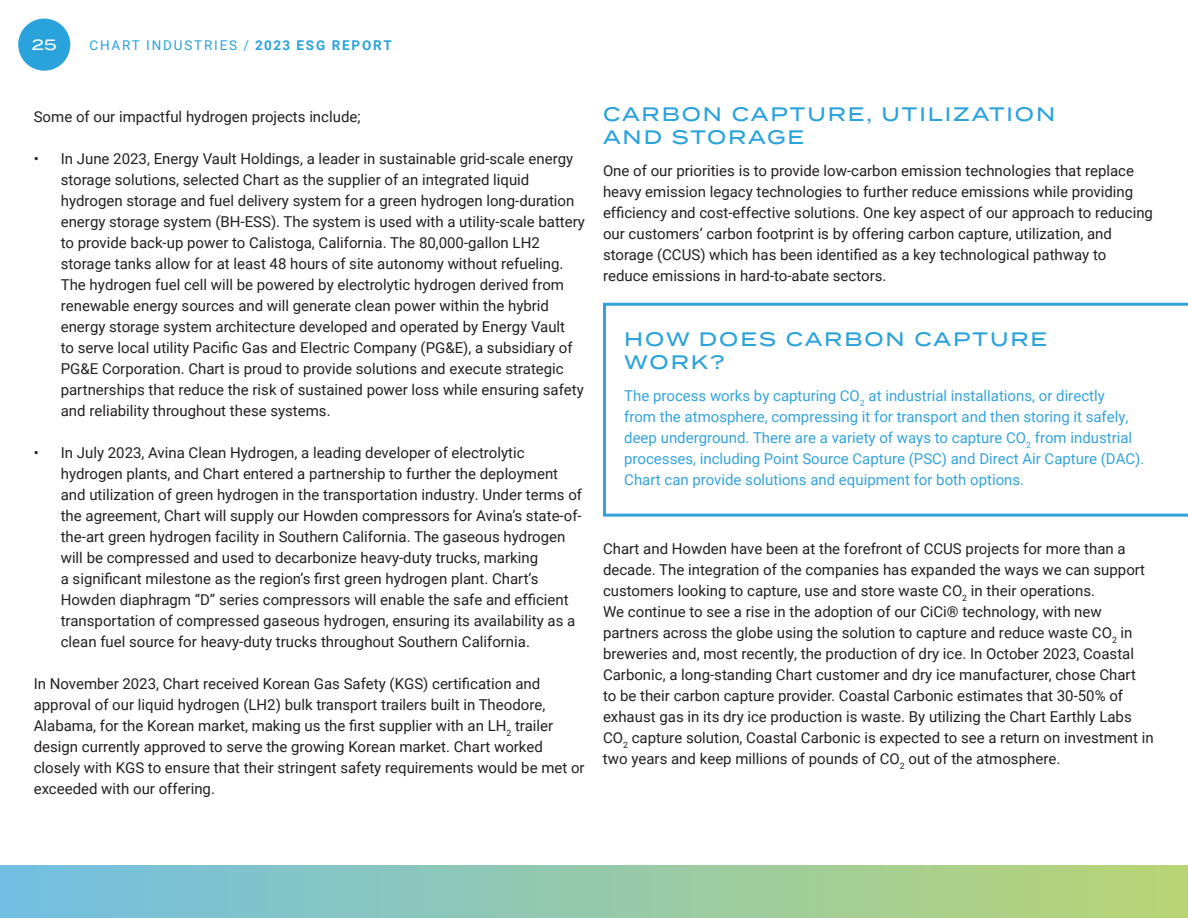
<style>
.page{position:relative;width:1188px;height:918px;background:#fff}
.page>*{position:absolute;margin:0;border:0;box-sizing:border-box;transform-origin:0 0}
.Subhead{font:500 19.5px/23.4px "Termina";letter-spacing:.1em;color:#2aa2db}
.t1{font:15px/21px "Roboto";color:#231f20}
.t2{font:15px/21px "Roboto";color:#33a3dc}
.t3{font:500 15px "Termina";color:#fff}
.t4{font:13.5px "Roboto";letter-spacing:.135em;color:#2aa2db}
.s1{font-weight:700}
</style>
<div class="page">
<div style="left:18px;top:19px;width:52px;height:52px;background:#2aa2db;border-radius:50%"></div>
<svg style="left:603px;top:303px;width:585px;height:214px"></svg>
<p class="t3" style="left:32px;top:34px;width:26px">25</p>
<p class="t4" style="left:89px;top:36px;width:304px">CHART INDUSTRIES / <span class="s1">2023 ESG REPORT</span></p>
<p class="t1" style="left:34px;top:105px;width:328px">Some of our impactful hydrogen projects include;</p>
<p class="t1" style="left:61px;top:147px;width:526px;text-indent:-27px">• In June 2023, Energy Vault Holdings, a leader in sustainable grid-scale energy storage solutions, selected Chart as the supplier of an integrated liquid hydrogen storage and fuel delivery system for a green hydrogen long-duration energy storage system (BH-ESS). The system is used with a utility-scale battery to provide back-up power to Calistoga, California. The 80,000-gallon LH2 storage tanks allow for at least 48 hours of site autonomy without refueling.<br>The hydrogen fuel cell will be powered by electrolytic hydrogen derived from renewable energy sources and will generate clean power within the hybrid energy storage system architecture developed and operated by Energy Vault<br>to serve local utility Pacific Gas and Electric Company (PG&amp;E), a subsidiary of PG&amp;E Corporation. Chart is proud to provide solutions and execute strategic partnerships that reduce the risk of sustained power loss while ensuring safety and reliability throughout these systems.</p>
<p class="t1" style="left:61px;top:441px;width:523px;text-indent:-27px">• In July 2023, Avina Clean Hydrogen, a leading developer of electrolytic hydrogen plants, and Chart entered a partnership to further the deployment and utilization of green hydrogen in the transportation industry. Under terms of the agreement, Chart will supply our Howden compressors for Avina’s state-of&shy;the-art green hydrogen facility in Southern California. The gaseous hydrogen will be compressed and used to decarbonize heavy-duty trucks, marking<br>a significant milestone as the region’s first green hydrogen plant. Chart’s Howden diaphragm “D” series compressors will enable the safe and efficient transportation of compressed gaseous hydrogen, ensuring its availability as a clean fuel source for heavy-duty trucks throughout Southern California.</p>
<p class="t1" style="left:34px;top:672px;width:552px">In November 2023, Chart received Korean Gas Safety (KGS) certification and approval of our liquid hydrogen (LH2) bulk transport trailers built in Theodore, Alabama, for the Korean market, making us the first supplier with an LH<sub>2</sub> trailer design currently approved to serve the growing Korean market. Chart worked closely with KGS to ensure that their stringent safety requirements would be met or exceeded with our offering.</p>
<p class="Subhead" style="left:603px;top:102px;width:454px">CARBON CAPTURE, UTILIZATION<br>AND STORAGE</p>
<p class="t1" style="left:603px;top:159px;width:552px">One of our priorities is to provide low-carbon emission technologies that replace heavy emission legacy technologies to further reduce emissions while providing efficiency and cost-effective solutions. One key aspect of our approach to reducing our customers’ carbon footprint is by offering carbon capture, utilization, and storage (CCUS) which has been identified as a key technological pathway to reduce emissions in hard-to-abate sectors.</p>
<p class="Subhead" style="left:624px;top:327px;width:424px">HOW DOES CARBON CAPTURE<br>WORK?</p>
<p class="t2" style="left:624px;top:384px;width:522px">The process works by capturing CO<sub>2</sub> at industrial installations, or directly<br>from the atmosphere, compressing it for transport and then storing it safely, deep underground. There are a variety of ways to capture CO<sub>2</sub> from industrial processes, including Point Source Capture (PSC) and Direct Air Capture (DAC).<br>Chart can provide solutions and equipment for both options.</p>
<p class="t1" style="left:603px;top:537px;width:544px">Chart and Howden have been at the forefront of CCUS projects for more than a decade. The integration of the companies has expanded the ways we can support customers looking to capture, use and store waste CO<sub>2</sub> in their operations.</p>
<p class="t1" style="left:603px;top:600px;width:552px">We continue to see a rise in the adoption of our CiCi® technology, with new partners across the globe using the solution to capture and reduce waste CO<sub>2</sub> in breweries and, most recently, the production of dry ice. In October 2023, Coastal Carbonic, a long-standing Chart customer and dry ice manufacturer, chose Chart<br>to be their carbon capture provider. Coastal Carbonic estimates that 30-50% of exhaust gas in its dry ice production is waste. By utilizing the Chart Earthly Labs CO<sub>2</sub> capture solution, Coastal Carbonic is expected to see a return on investment in two years and keep millions of pounds of CO<sub>2</sub> out of the atmosphere.</p>
</div>
